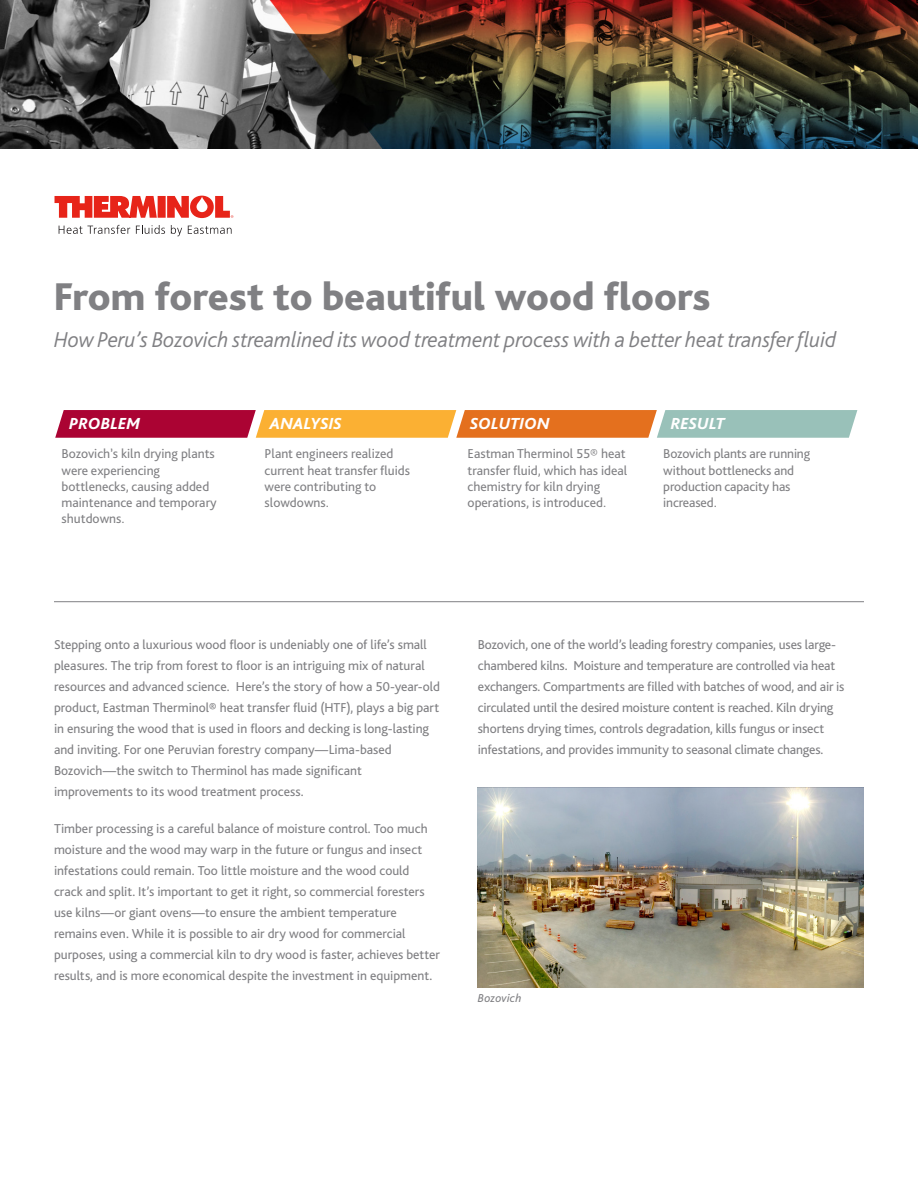
<style>
.page{position:relative;width:918px;height:1188px;background:#fff}
.page>*{position:absolute;margin:0;border:0;box-sizing:border-box;transform-origin:0 0}
.Page_Title{font:800 40.5px "Bliss";color:#808083}
.Page_Title-2{font:italic 300 22.5px "Bliss";letter-spacing:-.01em;color:#808083}
.Heads{font:italic 800 16.8px "Bliss Pro";color:#fff}
.body_copy__para_befo{font:13.5px/21px "Bliss";letter-spacing:-.005em;color:#808083}
.Heads-2{font:13.5px/16.2px "Bliss Pro";color:#808083}
.body_copy__para_befo-2{font:italic 12px "Bliss";letter-spacing:.015em;color:#808083}
</style>
<div class="page">
<svg style="left:59px;top:225px;width:71px;height:9px"></svg>
<svg style="left:136px;top:225px;width:29px;height:9px"></svg>
<svg style="left:171px;top:225px;width:11px;height:11px"></svg>
<svg style="left:188px;top:226px;width:44px;height:8px"></svg>
<svg style="left:55px;top:196px;width:178px;height:22px"></svg>
<img style="left:0;top:0;width:918px;height:149px">
<svg style="left:55px;top:410px;width:802px;height:28px;background:#cb7f58"></svg>
<hr style="left:54px;top:601px;width:810px;height:1px;background:#808083">
<img style="left:478px;top:787px;width:386px;height:201px">
<p class="Page_Title" style="left:54px;top:275px;width:658px">From forest to beautiful wood floors</p>
<p class="Page_Title-2" style="left:54px;top:328px;width:784px">How Peru’s Bozovich streamlined its wood treatment process with a better heat transfer fluid</p>
<p class="Heads" style="left:69px;top:413px;width:73px">PROBLEM</p>
<p class="Heads" style="left:270px;top:413px;width:74px">ANALYSIS</p>
<p class="Heads" style="left:470px;top:413px;width:81px">SOLUTION</p>
<p class="Heads" style="left:671px;top:413px;width:56px">RESULT</p>
<p class="Heads-2" style="left:62px;top:446px;width:157px">Bozovich’s kiln drying plants were experiencing bottlenecks, causing added maintenance and temporary shutdowns.</p>
<p class="Heads-2" style="left:265px;top:446px;width:147px">Plant engineers realized current heat transfer fluids were contributing to slowdowns.</p>
<p class="Heads-2" style="left:468px;top:446px;width:161px">Eastman Therminol 55® heat transfer fluid, which has ideal chemistry for kiln drying operations, is introduced.</p>
<p class="Heads-2" style="left:663px;top:446px;width:149px">Bozovich plants are running without bottlenecks and production capacity has increased.</p>
<p class="body_copy__para_befo" style="left:54px;top:634px;width:387px">Stepping onto a luxurious wood floor is undeniably one of life’s small pleasures. The trip from forest to floor is an intriguing mix of natural resources and advanced science. Here’s the story of how a 50-year-old product, Eastman Therminol® heat transfer fluid (HTF), plays a big part in ensuring the wood that is used in floors and decking is long-lasting and inviting. For one Peruvian forestry company—Lima-based Bozovich—the switch to Therminol has made significant improvements to its wood treatment process.</p>
<p class="body_copy__para_befo" style="left:54px;top:818px;width:388px">Timber processing is a careful balance of moisture control. Too much moisture and the wood may warp in the future or fungus and insect infestations could remain. Too little moisture and the wood could crack and split. It’s important to get it right, so commercial foresters use kilns—or giant ovens—to ensure the ambient temperature remains even. While it is possible to air dry wood for commercial purposes, using a commercial kiln to dry wood is faster, achieves better results, and is more economical despite the investment in equipment.</p>
<p class="body_copy__para_befo" style="left:478px;top:634px;width:368px">Bozovich, one of the world’s leading forestry companies, uses large&shy;chambered kilns. Moisture and temperature are controlled via heat exchangers. Compartments are filled with batches of wood, and air is circulated until the desired moisture content is reached. Kiln drying shortens drying times, controls degradation, kills fungus or insect infestations, and provides immunity to seasonal climate changes.</p>
<p class="body_copy__para_befo-2" style="left:478px;top:992px;width:45px">Bozovich</p>
</div>
